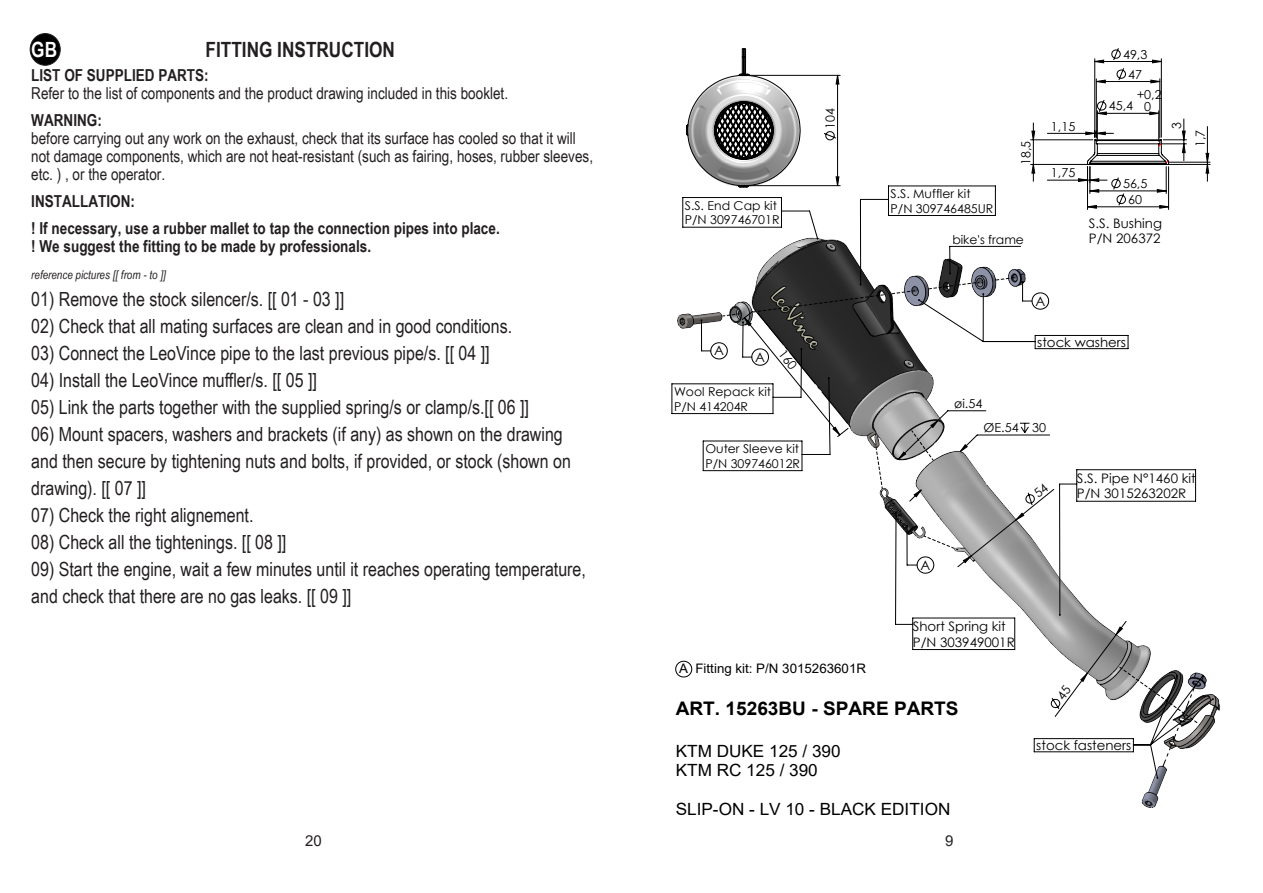
<style>
.page{position:relative;width:1263px;height:893px;background:#fff}
.page>*{position:absolute;margin:0;border:0;box-sizing:border-box;transform-origin:0 0}
.t1{font:700 21px "Arial Narrow";color:#231f20}
.t2{font:700 21px "Arial Narrow";color:#fff}
.t3{font:19.5px/27px "Arial Narrow";color:#231f20}
.t4{font:700 18.75px "Arial";color:#000}
.t5{font:16.8px/19.5px "Arial";color:#000}
.t6{font:16.5px/18px "Arial Narrow";color:#231f20}
.t7{font:700 16.5px "Arial Narrow";color:#231f20}
.t8{font:15px "Arial";color:#231f20}
.t9{font:13.05px/15.8px "Century Gothic";color:#000}
.t10{font:13.05px "Arial";color:#000}
.t11{font:12.6px "Century Gothic";color:#000}
.t12{font:12.45px/12px "Century Gothic";color:#000;text-align:center}
.t13{font:12.15px/14.9px "Century Gothic";color:#000}
.t14{font:italic 12px "Arial Narrow";color:#231f20}
</style>
<div class="page">
<div style="left:30px;top:34px;width:30px;height:31px;background:#000001;border-radius:50%"></div>
<div style="left:30px;top:33px;width:31px;height:33px;border:1px solid #231f20;border-radius:50%"></div>
<svg style="left:686px;top:48px;width:115px;height:137px"></svg>
<svg style="left:671px;top:185px;width:325px;height:230px"></svg>
<hr style="left:1168px;top:167px;width:1px;height:43px;background:#000">
<hr style="left:1087px;top:167px;width:1px;height:43px;background:#000">
<hr style="left:746px;top:75px;width:94px;height:1px;background:#000">
<hr style="left:746px;top:185px;width:94px;height:1px;background:#000">
<hr style="left:1168px;top:162px;width:42px;height:1px;background:#000">
<hr style="left:1169px;top:164px;width:41px;height:1px;background:#000">
<svg style="left:700px;top:281px;width:514px;height:498px"></svg>
<svg style="left:823px;top:48px;width:386px;height:161px"></svg>
<svg style="left:1051px;top:621px;width:147px;height:146px"></svg>
<svg style="left:722px;top:238px;width:332px;height:329px"></svg>
<p class="t2" style="left:31px;top:34px;width:27px">GB</p>
<p class="t1" style="left:206px;top:34px;width:191px">FITTING INSTRUCTION</p>
<p class="t7" style="left:31px;top:63px;width:179px">LIST OF SUPPLIED PARTS:</p>
<p class="t6" style="left:31px;top:84px;width:478px">Refer to the list of components and the product drawing included in this booklet.</p>
<p class="t7" style="left:31px;top:108px;width:72px">WARNING:</p>
<p class="t6" style="left:31px;top:129px;width:563px">before carrying out any work on the exhaust, check that its surface has cooled so that it will not damage components, which are not heat-resistant (such as fairing, hoses, rubber sleeves, etc. ) , or the operator.</p>
<p class="t7" style="left:31px;top:189px;width:105px">INSTALLATION:</p>
<p class="t7" style="left:31px;top:216px;width:470px">! If necessary, use a rubber mallet to tap the connection pipes into place.</p>
<p class="t7" style="left:31px;top:234px;width:341px">! We suggest the fitting to be made by professionals.</p>
<p class="t14" style="left:31px;top:266px;width:136px">reference pictures [[ from - to ]]</p>
<p class="t3" style="left:31px;top:285px;width:314px">01) Remove the stock silencer/s. [[ 01 - 03 ]]</p>
<p class="t3" style="left:31px;top:312px;width:482px">02) Check that all mating surfaces are clean and in good conditions.</p>
<p class="t3" style="left:31px;top:339px;width:460px">03) Connect the LeoVince pipe to the last previous pipe/s. [[ 04 ]]</p>
<p class="t3" style="left:31px;top:366px;width:287px">04) Install the LeoVince muffler/s. [[ 05 ]]</p>
<p class="t3" style="left:31px;top:393px;width:499px">05) Link the parts together with the supplied spring/s or clamp/s.[[ 06 ]]</p>
<p class="t3" style="left:31px;top:420px;width:541px">06) Mount spacers, washers and brackets (if any) as shown on the drawing and then secure by tightening nuts and bolts, if provided, or stock (shown on drawing). [[ 07 ]]</p>
<p class="t3" style="left:31px;top:501px;width:224px">07) Check the right alignement.</p>
<p class="t3" style="left:31px;top:528px;width:257px">08) Check all the tightenings. [[ 08 ]]</p>
<p class="t3" style="left:31px;top:555px;width:556px">09) Start the engine, wait a few minutes until it reaches operating temperature, and check that there are no gas leaks. [[ 09 ]]</p>
<p class="t12" style="left:1123px;top:48px;width:26px">49,3</p>
<p class="t13" style="left:685px;top:198px;width:96px">S.S. End Cap kit<br>P/N 309746701R</p>
<p class="t11" style="left:821px;top:129px;width:22px;rotate:-90deg">104</p>
<p class="t9" style="left:714px;top:343px;width:11px">A</p>
<p class="t9" style="left:755px;top:349px;width:11px">A</p>
<p class="t13" style="left:674px;top:384px;width:99px">Wool Repack kit<br>P/N 414204R</p>
<p class="t13" style="left:705px;top:441px;width:96px">Outer Sleeve kit<br>P/N 309746012R</p>
<p class="t12" style="left:1128px;top:68px;width:15px">47</p>
<p class="t13" style="left:890px;top:186px;width:104px">S.S. Muffler kit<br>P/N 309746485UR</p>
<p class="t11" style="left:1017px;top:165px;width:26px;rotate:-90deg">18,5</p>
<p class="t13" style="left:952px;top:232px;width:73px">bike's frame</p>
<p class="t12" style="left:1109px;top:100px;width:26px">45,4</p>
<p class="t12" style="left:1137px;top:88px;width:27px">+0,2<br>0</p>
<p class="t12" style="left:1051px;top:120px;width:26px">1,15</p>
<p class="t11" style="left:1168px;top:129px;width:8px;rotate:-90deg">3</p>
<p class="t12" style="left:1051px;top:167px;width:26px">1,75</p>
<p class="t12" style="left:1123px;top:175px;width:26px;line-height:15.9px">56,5<br>60</p>
<p class="t9" style="left:1089px;top:215px;width:75px">S.S. Bushing<br>P/N 206372</p>
<p class="t11" style="left:1191px;top:147px;width:19px;rotate:-90deg">1,7</p>
<p class="t9" style="left:1035px;top:293px;width:11px">A</p>
<p class="t9" style="left:1037px;top:334px;width:90px">stock washers</p>
<p class="t12" style="left:954px;top:397px;width:30px">øi.54</p>
<p class="t12" style="left:983px;top:421px;width:64px">ØE.54 30</p>
<p class="t9" style="left:921px;top:557px;width:11px">A</p>
<p class="t9" style="left:913px;top:618px;width:103px">Short Spring kit<br>P/N 303949001R</p>
<p class="t9" style="left:1077px;top:470px;width:120px">S.S. Pipe N°1460 kit<br>P/N 3015263202R</p>
<p class="t10" style="left:679px;top:659px;width:188px">A Fitting kit: P/N 3015263601R</p>
<p class="t4" style="left:676px;top:696px;width:284px">ART. 15263BU - SPARE PARTS</p>
<p class="t5" style="left:676px;top:741px;width:166px">KTM DUKE 125 / 390<br>KTM RC 125 / 390</p>
<p class="t5" style="left:676px;top:799px;width:276px">SLIP-ON - LV 10 - BLACK EDITION</p>
<p class="t9" style="left:1036px;top:737px;width:97px">stock fasteners</p>
<p class="t8" style="left:305px;top:830px;width:18px">20</p>
<p class="t8" style="left:945px;top:830px;width:10px">9</p>
</div>
